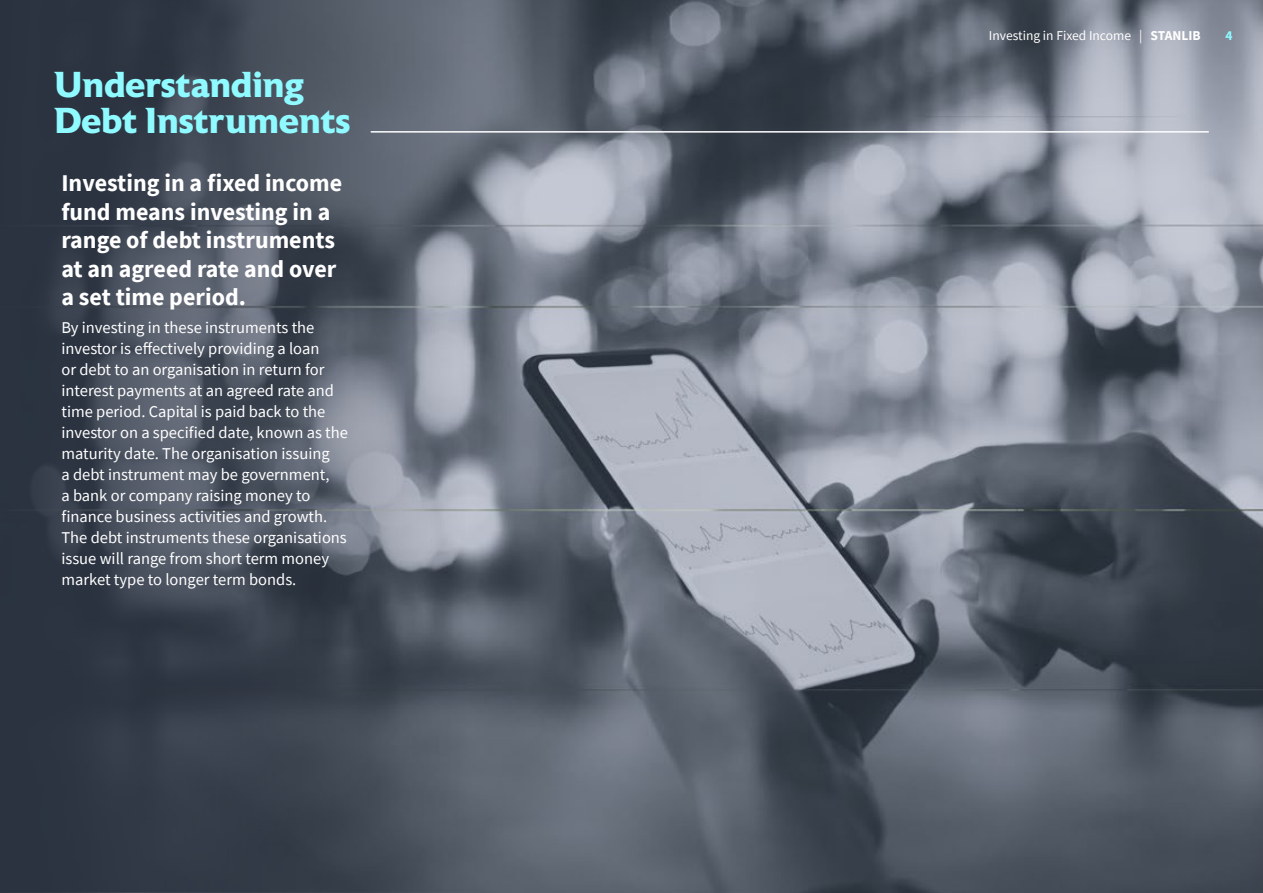
<style>
.page{position:relative;width:1263px;height:893px;background:#fff}
.page>*{position:absolute;margin:0;border:0;box-sizing:border-box;transform-origin:0 0}
.t1{font:700 36px/36px "Astoria";color:#8ffaff}
.t2{font:700 24px/28.5px "Source Sans Pro";color:#fff}
.t3{font:16.5px/21px "Source Sans Pro";color:#fff}
.t4{font:13.5px "Source Sans Pro";color:#fff}
.t5{font:700 13.5px "Source Sans Pro";color:#8ffaff}
.s1{font-weight:700}
</style>
<div class="page">
<img style="left:0;top:0;width:1263px;height:893px">
<svg style="left:0;top:0;width:465px;height:891px;background:#474e5b"></svg>
<hr style="left:371px;top:131px;width:837px;height:2px;background:#fff">
<h1 class="t1" style="left:54px;top:66px;width:298px">Understanding<br>Debt Instruments</h1>
<h2 class="t2" style="left:61px;top:169px;width:282px">Investing in a fixed income fund means investing in a range of debt instruments at an agreed rate and over a set time period.</h2>
<p class="t3" style="left:61px;top:317px;width:288px">By investing in these instruments the investor is effectively providing a loan<br>or debt to an organisation in return for interest payments at an agreed rate and time period. Capital is paid back to the investor on a specified date, known as the maturity date. The organisation issuing<br>a debt instrument may be government,<br>a bank or company raising money to finance business activities and growth.<br>The debt instruments these organisations issue will range from short term money market type to longer term bonds.</p>
<p class="t4" style="left:989px;top:27px;width:213px">Investing in Fixed Income | <span class="s1">STANLIB</span></p>
<p class="t5" style="left:1225px;top:27px;width:9px">4</p>
</div>
